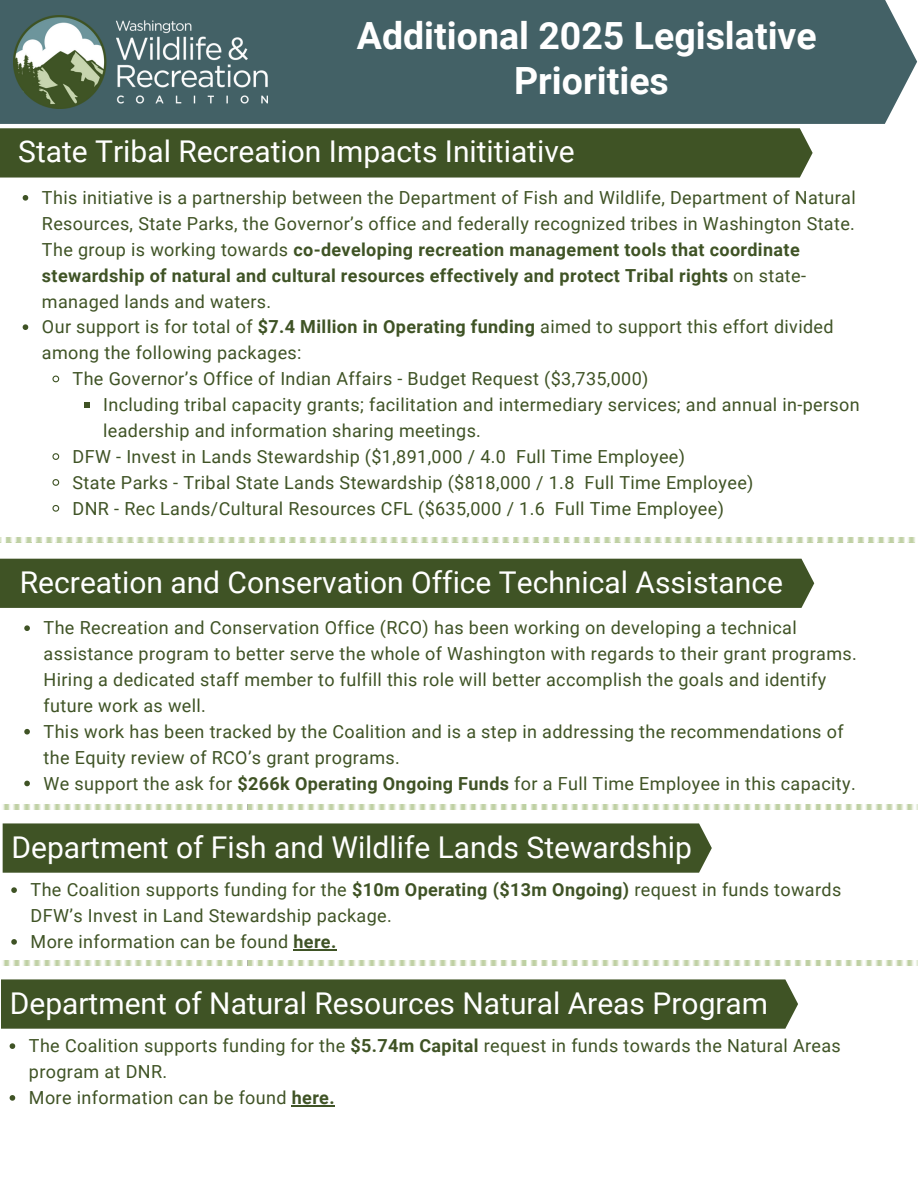
<style>
.page{position:relative;width:918px;height:1188px;background:#fff}
.page>*{position:absolute;margin:0;border:0;box-sizing:border-box;transform-origin:0 0}
.t1{font:700 37.5px/45px "Roboto";color:#fff;text-align:center}
.t2{font:30px "Roboto";color:#fff}
.t3{font:18px/25.8px "Roboto";letter-spacing:.02em;color:#3f5325}
.s1{font-weight:700}
</style>
<div class="page">
<svg style="left:0;top:537px;width:915px;height:6px"></svg>
<div style="left:0;top:128px;width:813px;height:50px;background:#3f5325"></div>
<svg style="left:23px;top:195px;width:5px;height:6px"></svg>
<svg style="left:23px;top:324px;width:5px;height:6px"></svg>
<svg style="left:52px;top:375px;width:8px;height:8px"></svg>
<svg style="left:85px;top:402px;width:5px;height:6px"></svg>
<svg style="left:52px;top:453px;width:8px;height:7px"></svg>
<svg style="left:52px;top:479px;width:8px;height:7px"></svg>
<svg style="left:52px;top:505px;width:8px;height:7px"></svg>
<div style="left:0;top:0;width:917px;height:124px;background:#436166"></div>
<img style="left:14px;top:16px;width:254px;height:93px">
<div style="left:0;top:559px;width:814px;height:49px;background:#3f5325"></div>
<svg style="left:24px;top:625px;width:6px;height:6px"></svg>
<svg style="left:24px;top:729px;width:6px;height:6px"></svg>
<svg style="left:24px;top:781px;width:6px;height:5px"></svg>
<svg style="left:3px;top:960px;width:915px;height:6px"></svg>
<div style="left:3px;top:823px;width:709px;height:50px;background:#3f5325"></div>
<svg style="left:11px;top:887px;width:6px;height:6px"></svg>
<svg style="left:11px;top:939px;width:6px;height:6px"></svg>
<hr style="left:294px;top:949px;width:43px;height:1px;background:#3f5325">
<div style="left:1px;top:979px;width:797px;height:50px;background:#3f5325"></div>
<svg style="left:10px;top:1043px;width:5px;height:6px"></svg>
<svg style="left:10px;top:1095px;width:5px;height:6px"></svg>
<hr style="left:292px;top:1105px;width:43px;height:1px;background:#3f5325">
<svg style="left:3px;top:804px;width:915px;height:6px"></svg>
<p class="t1" style="left:357px;top:14px;width:462px">Additional 2025 Legislative<br>Priorities</p>
<p class="t2" style="left:18px;top:134px;width:558px">State Tribal Recreation Impacts Inititiative</p>
<h1 class="t3" style="left:42px;top:185px;width:815px">This initiative is a partnership between the Department of Fish and Wildlife, Department of Natural Resources, State Parks, the Governor’s office and federally recognized tribes in Washington State.<br>The group is working towards <span class="s1">co-developing recreation management tools that coordinate stewardship of natural and cultural resources effectively and protect Tribal rights</span> on state&shy;managed lands and waters.</h1>
<h2 class="t3" style="left:42px;top:314px;width:793px">Our support is for total of <span class="s1">$7.4 Million in Operating funding</span> aimed to support this effort divided among the following packages:</h2>
<p class="t3" style="left:73px;top:366px;width:577px">The Governor’s Office of Indian Affairs - Budget Request ($3,735,000)</p>
<p class="t3" style="left:103px;top:392px;width:758px">Including tribal capacity grants; facilitation and intermediary services; and annual in-person leadership and information sharing meetings.</p>
<p class="t3" style="left:73px;top:444px;width:614px">DFW - Invest in Lands Stewardship ($1,891,000 / 4.0 Full Time Employee)</p>
<p class="t3" style="left:73px;top:470px;width:682px">State Parks - Tribal State Lands Stewardship ($818,000 / 1.8 Full Time Employee)</p>
<p class="t3" style="left:73px;top:495px;width:653px">DNR - Rec Lands/Cultural Resources CFL ($635,000 / 1.6 Full Time Employee)</p>
<p class="t2" style="left:20px;top:565px;width:765px">Recreation and Conservation Office Technical Assistance</p>
<h2 class="t3" style="left:44px;top:615px;width:815px">The Recreation and Conservation Office (RCO) has been working on developing a technical assistance program to better serve the whole of Washington with regards to their grant programs.<br>Hiring a dedicated staff member to fulfill this role will better accomplish the goals and identify future work as well.</h2>
<p class="t3" style="left:44px;top:719px;width:802px">This work has been tracked by the Coalition and is a step in addressing the recommendations of the Equity review of RCO’s grant programs.</p>
<p class="t3" style="left:44px;top:771px;width:814px">We support the ask for <span class="s1">$266k Operating Ongoing Funds</span> for a Full Time Employee in this capacity.</p>
<p class="t2" style="left:11px;top:830px;width:682px">Department of Fish and Wildlife Lands Stewardship</p>
<h2 class="t3" style="left:31px;top:877px;width:812px">The Coalition supports funding for the <span class="s1">$10m Operating ($13m Ongoing)</span> request in funds towards<br>DFW’s Invest in Land Stewardship package.</h2>
<p class="t3" style="left:31px;top:929px;width:307px">More information can be found <span class="s1">here.</span></p>
<p class="t2" style="left:10px;top:986px;width:760px">Department of Natural Resources Natural Areas Program</p>
<h2 class="t3" style="left:29px;top:1033px;width:813px">The Coalition supports funding for the <span class="s1">$5.74m Capital</span> request in funds towards the Natural Areas program at DNR.</h2>
<p class="t3" style="left:29px;top:1085px;width:307px">More information can be found <span class="s1">here.</span></p>
</div>
